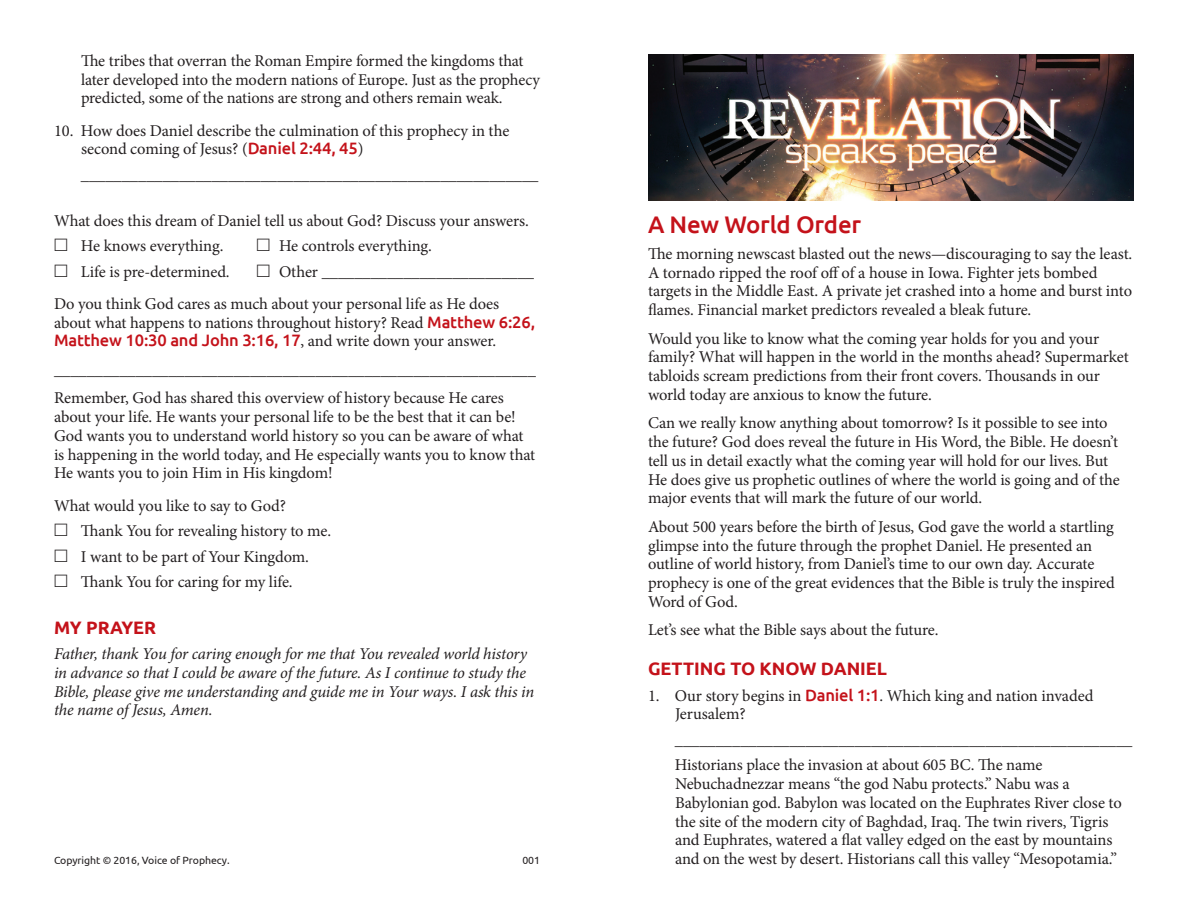
<style>
.page{position:relative;width:1188px;height:918px;background:#fff}
.page>*{position:absolute;margin:0;border:0;box-sizing:border-box;transform-origin:0 0}
.t1{font:500 24px "Ubuntu";letter-spacing:-.01em;color:#c4121a}
.Subhead{font:700 18px "Ubuntu";color:#c4121a}
.Body_No_Indent{font:16.5px/18.8px "Minion Pro";letter-spacing:-.01em;color:#231f20}
.Body_Number{font:16.5px/18.8px "Minion Pro";letter-spacing:-.01em;color:#231f20}
.Body_No_Ind_Space{font:16.5px/18.8px "Minion Pro";letter-spacing:-.01em;color:#231f20}
.Prayer{font:italic 16.5px/18.8px "Minion Pro";letter-spacing:-.015em;color:#231f20}
.Body_Main_No{font:16.5px/18.8px "Minion Pro";letter-spacing:-.005em;color:#231f20}
.Body_No_Indent-2{font:10.5px "Ubuntu";letter-spacing:-.005em;color:#231f20}
.s1{font-family:"Ubuntu";font-weight:500;color:#c4121a}
</style>
<div class="page">
<img style="left:648px;top:54px;width:486px;height:147px">
<p class="Body_Number" style="left:81px;top:51px;width:460px">The tribes that overran the Roman Empire formed the kingdoms that later developed into the modern nations of Europe. Just as the prophecy predicted, some of the nations are strong and others remain weak.</p>
<p class="Body_Main_No" style="left:81px;top:121px;width:430px;text-indent:-27px">10. How does Daniel describe the culmination of this prophecy in the second coming of Jesus? (<span class="s1">Daniel 2:44, 45</span>)</p>
<p class="Body_Number" style="left:81px;top:165px;width:459px">________________________________________________________</p>
<p class="Body_No_Ind_Space" style="left:54px;top:211px;width:476px">What does this dream of Daniel tell us about God? Discuss your answers.</p>
<p class="Body_Number" style="left:81px;top:237px;width:144px">He knows everything.</p>
<p class="Body_Number" style="left:279px;top:237px;width:154px">He controls everything.</p>
<p class="Body_Number" style="left:81px;top:262px;width:150px">Life is pre-determined.</p>
<p class="Body_Number" style="left:279px;top:262px;width:257px">Other __________________________</p>
<p class="Body_No_Ind_Space" style="left:54px;top:294px;width:483px">Do you think God cares as much about your personal life as He does about what happens to nations throughout history? Read <span class="s1">Matthew 6:26,<br>Matthew 10:30 and John 3:16, 17</span>, and write down your answer.</p>
<p class="Body_No_Indent" style="left:54px;top:360px;width:483px">___________________________________________________________</p>
<p class="Body_No_Indent" style="left:54px;top:389px;width:483px">Remember, God has shared this overview of history because He cares about your life. He wants your personal life to be the best that it can be!<br>God wants you to understand world history so you can be aware of what is happening in the world today, and He especially wants you to know that He wants you to join Him in His kingdom!</p>
<p class="Body_No_Ind_Space" style="left:54px;top:496px;width:234px">What would you like to say to God?</p>
<p class="Body_Number" style="left:81px;top:522px;width:252px">Thank You for revealing history to me.</p>
<p class="Body_Number" style="left:81px;top:547px;width:230px">I want to be part of Your Kingdom.</p>
<p class="Body_Number" style="left:81px;top:573px;width:213px">Thank You for caring for my life.</p>
<p class="Subhead" style="left:54px;top:616px;width:104px">MY PRAYER</p>
<p class="Prayer" style="left:54px;top:645px;width:482px">Father, thank You for caring enough for me that You revealed world history in advance so that I could be aware of the future. As I continue to study the Bible, please give me understanding and guide me in Your ways. I ask this in the name of Jesus, Amen.</p>
<p class="Body_No_Indent-2" style="left:54px;top:853px;width:177px">Copyright © 2016, Voice of Prophecy.</p>
<p class="Body_No_Indent-2" style="left:522px;top:853px;width:19px">001</p>
<p class="t1" style="left:648px;top:210px;width:215px">A New World Order</p>
<p class="Body_No_Indent" style="left:648px;top:244px;width:486px">The morning newscast blasted out the news—discouraging to say the least.<br>A tornado ripped the roof off of a house in Iowa. Fighter jets bombed targets in the Middle East. A private jet crashed into a home and burst into flames. Financial market predictors revealed a bleak future.</p>
<p class="Body_No_Indent" style="left:648px;top:329px;width:482px">Would you like to know what the coming year holds for you and your family? What will happen in the world in the months ahead? Supermarket tabloids scream predictions from their front covers. Thousands in our world today are anxious to know the future.</p>
<p class="Body_No_Indent" style="left:648px;top:414px;width:473px">Can we really know anything about tomorrow? Is it possible to see into the future? God does reveal the future in His Word, the Bible. He doesn’t tell us in detail exactly what the coming year will hold for our lives. But He does give us prophetic outlines of where the world is going and of the major events that will mark the future of our world.</p>
<p class="Body_No_Indent" style="left:648px;top:517px;width:468px">About 500 years before the birth of Jesus, God gave the world a startling glimpse into the future through the prophet Daniel. He presented an outline of world history, from Daniel’s time to our own day. Accurate prophecy is one of the great evidences that the Bible is truly the inspired Word of God.</p>
<p class="Body_No_Indent" style="left:648px;top:621px;width:292px">Let’s see what the Bible says about the future.</p>
<p class="Subhead" style="left:648px;top:658px;width:241px">GETTING TO KNOW DANIEL</p>
<p class="Body_Number" style="left:675px;top:686px;width:420px;text-indent:-27px">1. Our story begins in <span class="s1">Daniel 1:1</span>. Which king and nation invaded<br>Jerusalem?</p>
<p class="Body_Number" style="left:675px;top:730px;width:459px">________________________________________________________</p>
<p class="Body_Number" style="left:675px;top:756px;width:448px">Historians place the invasion at about 605 BC. The name Nebuchadnezzar means “the god Nabu protects.” Nabu was a Babylonian god. Babylon was located on the Euphrates River close to the site of the modern city of Baghdad, Iraq. The twin rivers, Tigris and Euphrates, watered a flat valley edged on the east by mountains and on the west by desert. Historians call this valley “Mesopotamia.”</p>
</div>
